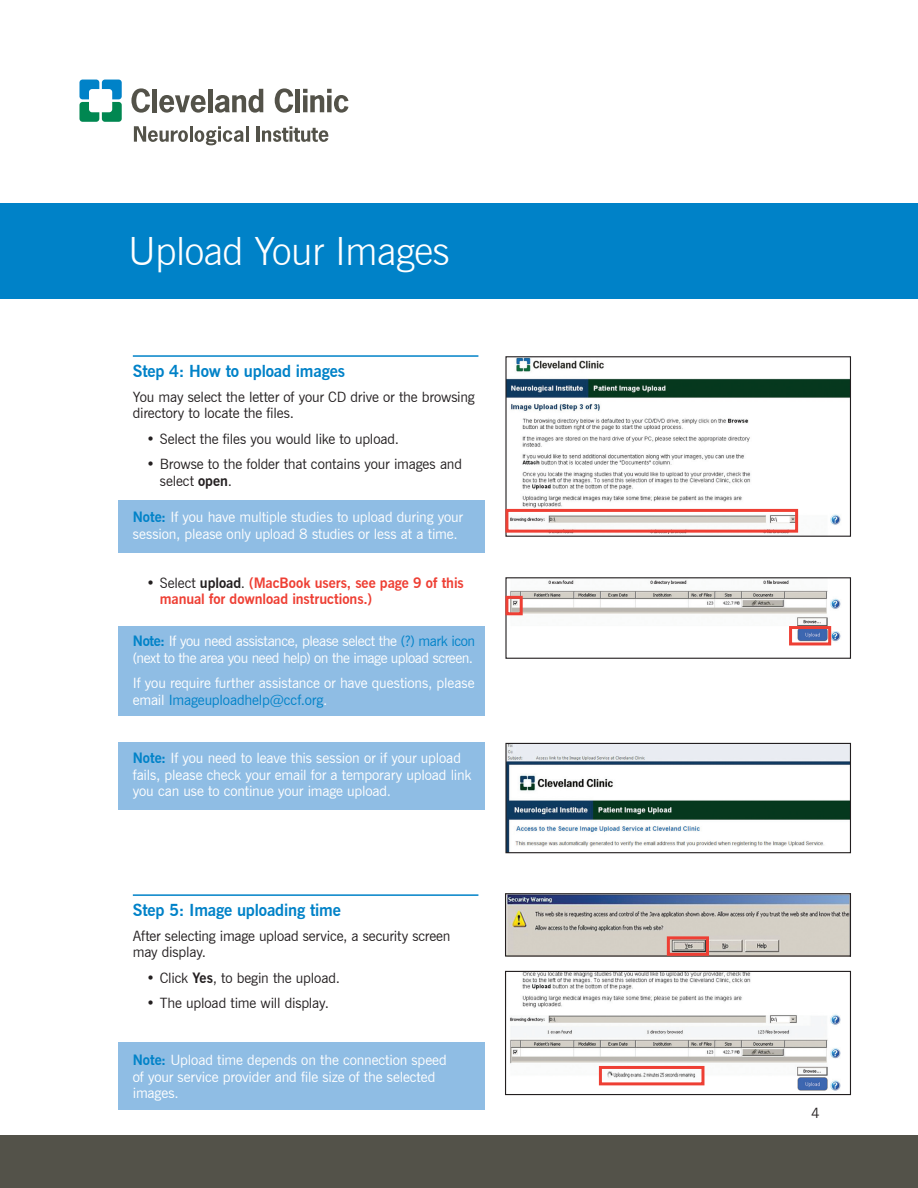
<style>
.page{position:relative;width:918px;height:1188px;background:#fff}
.page>*{position:absolute;margin:0;border:0;box-sizing:border-box;transform-origin:0 0}
.Banner_headings{font:300 39px "News Gothic BT";letter-spacing:-.01em;color:#fff}
.highlighted_area{font:700 16.5px "News Gothic BT";letter-spacing:-.01em;color:#0082c8}
.Body_text{font:14.25px/16.5px "News Gothic BT";letter-spacing:-.01em;color:#fff}
.Body_text-2{font:14.25px/16.5px "News Gothic BT";letter-spacing:-.01em;color:#231f20}
.Body_text-3{font:14.25px/16.5px "News Gothic BT";letter-spacing:-.03em;color:#fff}
.Body_text-4{font:700 14.25px/16.5px "News Gothic BT";letter-spacing:-.005em;color:#ee3f34}
.s1{font-weight:700}
.s2{font-weight:700;color:#0082c8}
.s3{font-weight:400;color:#231f20}
.s4{color:#231f20}
.s5{color:#0082c8}
</style>
<div class="page">
<img style="left:507px;top:580px;width:334px;height:66px">
<div style="left:505px;top:577px;width:346px;height:82px;border:1px solid #231f20"></div>
<div style="left:118px;top:743px;width:367px;height:67px;background:#8fbde4"></div>
<div style="left:118px;top:626px;width:367px;height:90px;background:#8fbde4"></div>
<div style="left:118px;top:1043px;width:367px;height:67px;background:#8fbde4"></div>
<div style="left:0;top:1136px;width:918px;height:52px;background:#535249"></div>
<div style="left:0;top:203px;width:918px;height:95px;background:#0082c8"></div>
<hr style="left:133px;top:355px;width:345px;height:2px;background:#0082c8">
<hr style="left:133px;top:894px;width:345px;height:2px;background:#0082c8">
<img style="left:507px;top:358px;width:342px;height:176px">
<div style="left:505px;top:356px;width:346px;height:181px;border:1px solid #231f20"></div>
<div style="left:505px;top:509px;width:293px;height:24px;border:3px solid #ee3f34"></div>
<div style="left:789px;top:626px;width:42px;height:19px;border:3px solid #ee3f34"></div>
<svg style="left:131px;top:88px;width:19px;height:25px"></svg>
<div style="left:152px;top:89px;width:5px;height:23px;background:#535249"></div>
<svg style="left:159px;top:95px;width:47px;height:18px"></svg>
<hr style="left:208px;top:89px;width:4px;height:23px;background:#535249">
<svg style="left:215px;top:89px;width:48px;height:24px"></svg>
<svg style="left:275px;top:88px;width:18px;height:25px"></svg>
<hr style="left:296px;top:89px;width:4px;height:23px;background:#535249">
<svg style="left:303px;top:89px;width:45px;height:24px"></svg>
<svg style="left:79px;top:80px;width:43px;height:42px"></svg>
<svg style="left:134px;top:126px;width:54px;height:16px"></svg>
<hr style="left:190px;top:126px;width:3px;height:16px;background:#535249">
<svg style="left:195px;top:126px;width:53px;height:19px"></svg>
<hr style="left:257px;top:126px;width:3px;height:16px;background:#535249">
<svg style="left:262px;top:126px;width:66px;height:16px"></svg>
<img style="left:507px;top:895px;width:342px;height:60px">
<div style="left:505px;top:893px;width:346px;height:64px;border:1px solid #231f20"></div>
<div style="left:667px;top:936px;width:42px;height:20px;border:3px solid #ee3f34"></div>
<img style="left:510px;top:973px;width:331px;height:118px">
<div style="left:505px;top:971px;width:346px;height:124px;border:1px solid #231f20"></div>
<div style="left:599px;top:1066px;width:105px;height:19px;border:3px solid #ee3f34"></div>
<img style="left:507px;top:745px;width:342px;height:106px">
<div style="left:505px;top:743px;width:346px;height:110px;border:1px solid #231f20"></div>
<div style="left:505px;top:596px;width:18px;height:19px;border:3px solid #ee3f34"></div>
<div style="left:118px;top:500px;width:367px;height:53px;background:#8fbde4"></div>
<p class="Banner_headings" style="left:128px;top:228px;width:323px">Upload Your Images</p>
<p class="highlighted_area" style="left:133px;top:361px;width:214px">Step 4: How to upload images</p>
<p class="Body_text-2" style="left:133px;top:388px;width:344px">You may select the letter of your CD drive or the browsing directory to locate the files.</p>
<p class="Body_text-2" style="left:146px;top:430px;width:254px">• Select the files you would like to upload.</p>
<p class="Body_text-2" style="left:160px;top:456px;width:304px;text-indent:-14px">• Browse to the folder that contains your images and select <span class="s1">open</span>.</p>
<p class="Body_text" style="left:133px;top:509px;width:332px"><span class="s2">Note:</span> If you have multiple studies to upload during your session, please only upload 8 studies or less at a time.</p>
<p class="Body_text-4" style="left:160px;top:574px;width:305px;text-indent:-14px"><span class="s3">• Select</span> <span class="s4">upload</span><span class="s3">.</span> (MacBook users, see page 9 of this manual for download instructions.)</p>
<p class="Body_text-3" style="left:133px;top:633px;width:344px"><span class="s2">Note:</span> If you need assistance, please select the <span class="s5">(?) mark icon </span>(next to the area you need help) on the image upload screen.</p>
<p class="Body_text" style="left:133px;top:675px;width:343px">If you require further assistance or have questions, please email <span class="s5">Imageuploadhelp@ccf.org</span>.</p>
<p class="Body_text" style="left:133px;top:750px;width:340px"><span class="s2">Note:</span> If you need to leave this session or if your upload fails, please check your email for a temporary upload link you can use to continue your image upload.</p>
<p class="highlighted_area" style="left:133px;top:900px;width:210px">Step 5: Image uploading time</p>
<p class="Body_text-2" style="left:133px;top:927px;width:319px">After selecting image upload service, a security screen may display.</p>
<p class="Body_text-2" style="left:146px;top:969px;width:195px">• Click <span class="s1">Yes</span>, to begin the upload.</p>
<p class="Body_text-2" style="left:146px;top:995px;width:184px">• The upload time will display.</p>
<p class="Body_text" style="left:133px;top:1052px;width:315px"><span class="s2">Note:</span> Upload time depends on the connection speed of your service provider and file size of the selected images.</p>
<p class="Body_text-2" style="left:811px;top:1104px;width:10px">4</p>
</div>
